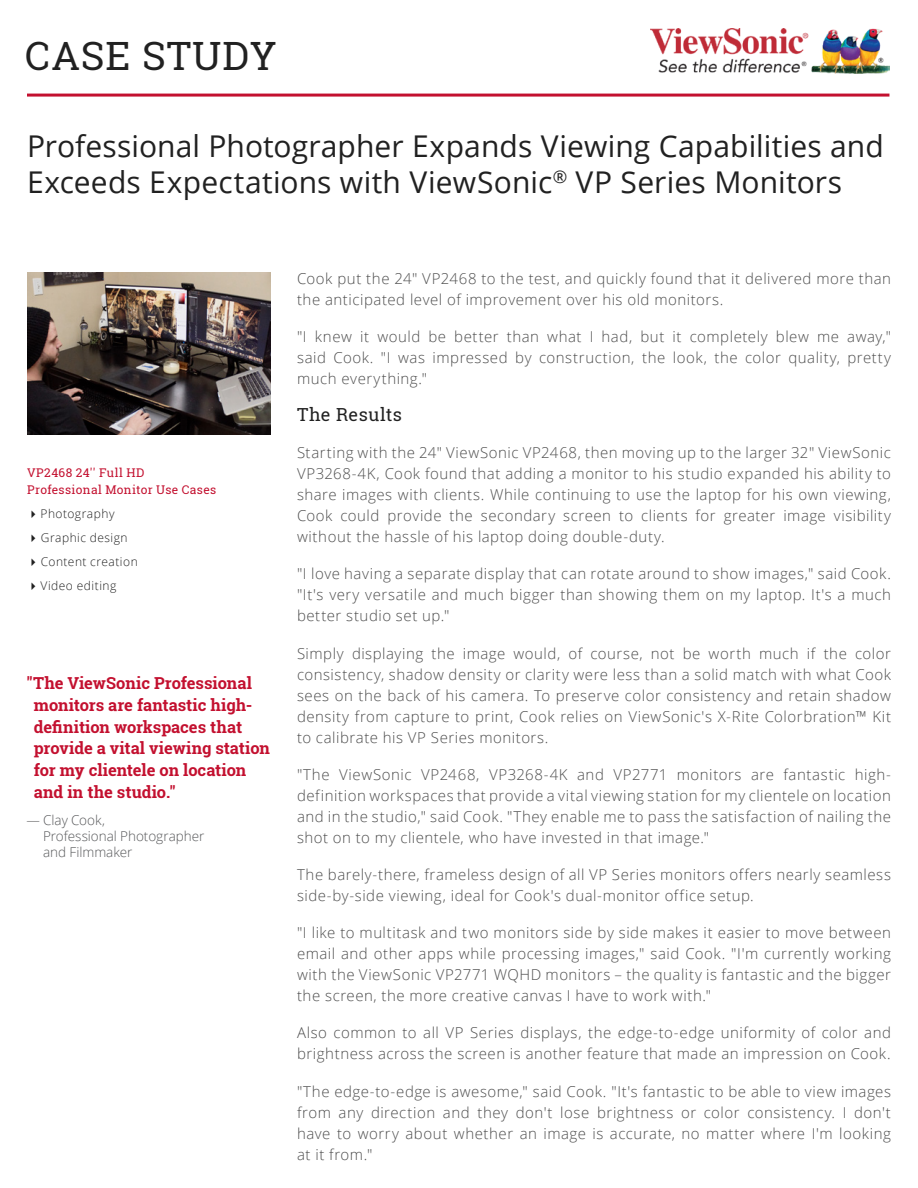
<style>
.page{position:relative;width:918px;height:1188px;background:#fff}
.page>*{position:absolute;margin:0;border:0;box-sizing:border-box;transform-origin:0 0}
.t1{font:39px "Roboto Slab";letter-spacing:.025em;color:#212121}
.t2{font:30px/36px "Open Sans";letter-spacing:.005em;color:#212121}
.t3{font:18px "Roboto Slab";letter-spacing:.02em;color:#212121}
.t4{font:700 16.5px/21.8px "Roboto Slab";letter-spacing:-.005em;color:#c3102f}
.t5{font:300 15px/21px "Open Sans";letter-spacing:.035em;color:#4e4e4e;text-align:justify}
.t6{font:300 13.5px/16.2px "Open Sans";color:#57585a}
.t7{font:300 12px "Open Sans";letter-spacing:.04em;color:#212121}
.t8{font:12px/16.5px "Roboto Slab";letter-spacing:.03em;color:#c3102f}
</style>
<div class="page">
<img style="left:27px;top:272px;width:243px;height:162px">
<img style="left:650px;top:28px;width:240px;height:46px">
<hr style="left:27px;top:94px;width:862px;height:3px;background:#c3102f">
<p class="t1" style="left:25px;top:29px;width:253px">CASE STUDY</p>
<p class="t2" style="left:27px;top:127px;width:858px">Professional Photographer Expands Viewing Capabilities and<br>Exceeds Expectations with ViewSonic<sup>®</sup> VP Series Monitors</p>
<p class="t8" style="left:27px;top:465px;width:191px">VP2468 24'' Full HD<br>Professional Monitor Use Cases</p>
<p class="t7" style="left:27px;top:505px;width:89px">✔Photography</p>
<p class="t7" style="left:27px;top:529px;width:102px">✔Graphic design</p>
<p class="t7" style="left:27px;top:553px;width:112px">✔Content creation</p>
<p class="t7" style="left:27px;top:578px;width:91px">✔Video editing</p>
<p class="t4" style="left:34px;top:672px;width:238px;text-indent:-8px">"The ViewSonic Professional monitors are fantastic high&shy;definition workspaces that provide a vital viewing station for my clientele on location and in the studio."</p>
<p class="t6" style="left:43px;top:811px;width:163px;text-indent:-17px">— Clay Cook,<br>Professional Photographer and Filmmaker</p>
<p class="t5" style="left:297px;top:267px;width:596px">Cook put the 24" VP2468 to the test, and quickly found that it delivered more than the anticipated level of improvement over his old monitors.</p>
<p class="t5" style="left:297px;top:325px;width:596px">"I knew it would be better than what I had, but it completely blew me away," said Cook. "I was impressed by construction, the look, the color quality, pretty much everything."</p>
<p class="t3" style="left:297px;top:402px;width:107px">The Results</p>
<p class="t5" style="left:297px;top:442px;width:596px">Starting with the 24" ViewSonic VP2468, then moving up to the larger 32" ViewSonic VP3268-4K, Cook found that adding a monitor to his studio expanded his ability to share images with clients. While continuing to use the laptop for his own viewing, Cook could provide the secondary screen to clients for greater image visibility without the hassle of his laptop doing double-duty.</p>
<p class="t5" style="left:297px;top:563px;width:596px">"I love having a separate display that can rotate around to show images," said Cook. "It's very versatile and much bigger than showing them on my laptop. It's a much better studio set up."</p>
<p class="t5" style="left:297px;top:642px;width:596px">Simply displaying the image would, of course, not be worth much if the color consistency, shadow density or clarity were less than a solid match with what Cook sees on the back of his camera. To preserve color consistency and retain shadow density from capture to print, Cook relies on ViewSonic's X-Rite Colorbration™ Kit to calibrate his VP Series monitors.</p>
<p class="t5" style="left:297px;top:763px;width:596px">"The ViewSonic VP2468, VP3268-4K and VP2771 monitors are fantastic high&shy;definition workspaces that provide a vital viewing station for my clientele on location and in the studio," said Cook. "They enable me to pass the satisfaction of nailing the shot on to my clientele, who have invested in that image."</p>
<p class="t5" style="left:297px;top:864px;width:596px">The barely-there, frameless design of all VP Series monitors offers nearly seamless side-by-side viewing, ideal for Cook's dual-monitor office setup.</p>
<p class="t5" style="left:297px;top:922px;width:596px">"I like to multitask and two monitors side by side makes it easier to move between email and other apps while processing images," said Cook. "I'm currently working with the ViewSonic VP2771 WQHD monitors – the quality is fantastic and the bigger the screen, the more creative canvas I have to work with."</p>
<p class="t5" style="left:297px;top:1022px;width:596px">Also common to all VP Series displays, the edge-to-edge uniformity of color and brightness across the screen is another feature that made an impression on Cook.</p>
<p class="t5" style="left:297px;top:1080px;width:596px">"The edge-to-edge is awesome," said Cook. "It's fantastic to be able to view images from any direction and they don't lose brightness or color consistency. I don't have to worry about whether an image is accurate, no matter where I'm looking at it from."</p>
</div>
